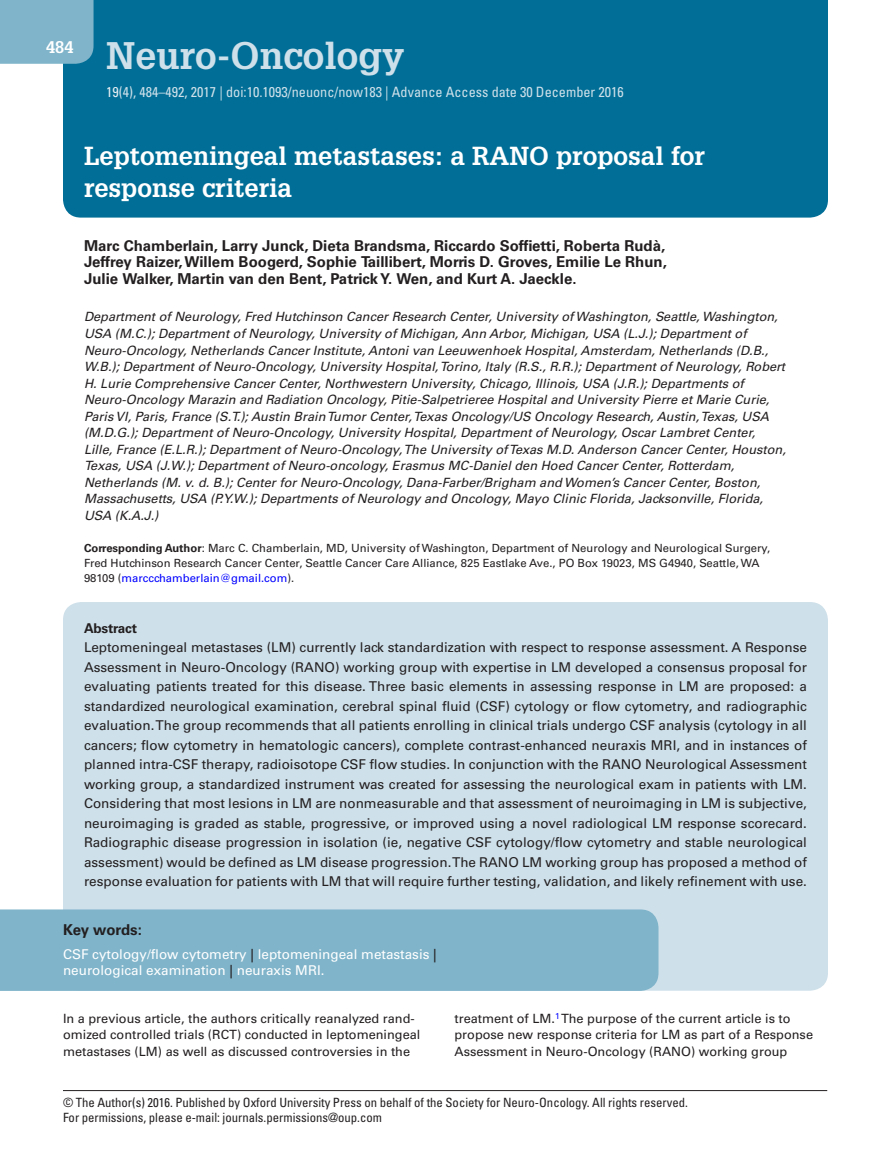
<style>
.page{position:relative;width:891px;height:1175px;background:#fff}
.page>*{position:absolute;margin:0;border:0;box-sizing:border-box;transform-origin:0 0}
.t1{font:700 37.5px "Glypha LT Std";color:#cee0ea}
.t2{font:700 25.5px/31.5px "Glypha LT Std";color:#fff}
.t3{font:700 16.5px "Glypha LT Std";color:#fff}
.t4{font:700 15px/16.5px "Univers LT Std";color:#231f20;text-align:justify}
.t5{font:condensed 14.25px "Univers LT Std";color:#cee0ea}
.t6{font:13.5px/19.5px "Univers LT Std";color:#231f20;text-align:justify}
.t7{font:13.5px/16.5px "Univers LT Std";color:#fff}
.t8{font:700 13.5px "Univers LT Std";letter-spacing:-.015em;color:#231f20}
.t9{font:italic 12.75px/16.5px "Univers LT Std";color:#231f20}
.t10{font:12.75px/16.5px "Univers LT Std";color:#231f20}
.t11{font:condensed 12.75px/15px "Univers LT Std";color:#231f20}
.t12{font:11.25px/15px "Univers LT Std";color:#231f20}
.s1{color:#e8eff4}
.s2{font-weight:700}
.s3{color:#00f}
.s4{color:#231f20}
</style>
<div class="page">
<div style="left:63px;top:0;width:765px;height:218px;background:#006e96"></div>
<hr style="left:63px;top:1090px;width:764px;height:1px;background:#231f20">
<div style="left:0;top:0;width:94px;height:64px;background:#7fb4ca"></div>
<div style="left:63px;top:602px;width:765px;height:388px;background:#cee0ea;border-radius:18px"></div>
<div style="left:0;top:909px;width:658px;height:81px;background:#7fb4ca"></div>
<p class="t3" style="left:46px;top:37px;width:29px">484</p>
<h1 class="t1" style="left:106px;top:32px;width:299px">Neuro-Oncology</h1>
<p class="t5" style="left:106px;top:83px;width:519px"><span class="s1">19</span>(4), 484–492, 2017 | doi:10.1093/neuonc/now183 | Advance Access date 30 December 2016</p>
<h2 class="t2" style="left:84px;top:140px;width:623px">Leptomeningeal metastases: a RANO proposal for response criteria</h2>
<p class="t4" style="left:84px;top:237px;width:584px">Marc Chamberlain, Larry Junck, Dieta Brandsma, Riccardo Soffietti, Roberta Rudà, Jeffrey Raizer, Willem Boogerd, Sophie Taillibert, Morris D. Groves, Emilie Le Rhun, Julie Walker, Martin van den Bent, Patrick Y. Wen, and Kurt A. Jaeckle.</p>
<p class="t9" style="left:84px;top:309px;width:703px">Department of Neurology, Fred Hutchinson Cancer Research Center, University of Washington, Seattle, Washington, USA (M.C.); Department of Neurology, University of Michigan, Ann Arbor, Michigan, USA (L.J.); Department of Neuro-Oncology, Netherlands Cancer Institute, Antoni van Leeuwenhoek Hospital, Amsterdam, Netherlands (D.B., W.B.); Department of Neuro-Oncology, University Hospital, Torino, Italy (R.S., R.R.); Department of Neurology, Robert H. Lurie Comprehensive Cancer Center, Northwestern University, Chicago, Illinois, USA (J.R.); Departments of Neuro-Oncology Marazin and Radiation Oncology, Pitie-Salpetrieree Hospital and University Pierre et Marie Curie, Paris VI, Paris, France (S.T.); Austin Brain Tumor Center, Texas Oncology/US Oncology Research, Austin, Texas, USA (M.D.G.); Department of Neuro-Oncology, University Hospital, Department of Neurology, Oscar Lambret Center, Lille, France (E.L.R.); Department of Neuro-Oncology, The University of Texas M.D. Anderson Cancer Center, Houston, Texas, USA (J.W.); Department of Neuro-oncology, Erasmus MC-Daniel den Hoed Cancer Center, Rotterdam, Netherlands (M. v. d. B.); Center for Neuro-Oncology, Dana-Farber/Brigham and Women’s Cancer Center, Boston, Massachusetts, USA (P.Y.W.); Departments of Neurology and Oncology, Mayo Clinic Florida, Jacksonville, Florida, USA (K.A.J.)</p>
<p class="t12" style="left:84px;top:540px;width:688px"><span class="s2">Corresponding Author</span>: Marc C. Chamberlain, MD, University of Washington, Department of Neurology and Neurological Surgery,<br>Fred Hutchinson Research Cancer Center, Seattle Cancer Care Alliance, 825 Eastlake Ave., PO Box 19023, MS G4940, Seattle, WA<br>98109 (<span class="s3">marccchamberlain@gmail.com</span>).</p>
<p class="t8" style="left:84px;top:620px;width:55px">Abstract</p>
<p class="t6" style="left:84px;top:638px;width:725px">Leptomeningeal metastases (LM) currently lack standardization with respect to response assessment. A Response Assessment in Neuro-Oncology (RANO) working group with expertise in LM developed a consensus proposal for evaluating patients treated for this disease. Three basic elements in assessing response in LM are proposed: a standardized neurological examination, cerebral spinal fluid (CSF) cytology or flow cytometry, and radiographic evaluation. The group recommends that all patients enrolling in clinical trials undergo CSF analysis (cytology in all cancers; flow cytometry in hematologic cancers), complete contrast-enhanced neuraxis MRI, and in instances of planned intra-CSF therapy, radioisotope CSF flow studies. In conjunction with the RANO Neurological Assessment working group, a standardized instrument was created for assessing the neurological exam in patients with LM.<br>Considering that most lesions in LM are nonmeasurable and that assessment of neuroimaging in LM is subjective, neuroimaging is graded as stable, progressive, or improved using a novel radiological LM response scorecard.<br>Radiographic disease progression in isolation (ie, negative CSF cytology/flow cytometry and stable neurological assessment) would be defined as LM disease progression. The RANO LM working group has proposed a method of response evaluation for patients with LM that will require further testing, validation, and likely refinement with use.</p>
<p class="t4" style="left:63px;top:921px;width:80px">Key words:</p>
<p class="t7" style="left:63px;top:945px;width:375px">CSF cytology/flow cytometry <span class="s4">|</span> leptomeningeal metastasis <span class="s4">| </span>neurological examination <span class="s4">|</span> neuraxis MRI.</p>
<p class="t10" style="left:63px;top:1010px;width:359px">In a previous article, the authors critically reanalyzed rand&shy;omized controlled trials (RCT) conducted in leptomeningeal metastases (LM) as well as discussed controversies in the</p>
<p class="t10" style="left:454px;top:1010px;width:360px">treatment of LM.<sup>1</sup> The purpose of the current article is to propose new response criteria for LM as part of a Response<br>Assessment in Neuro-Oncology (RANO) working group</p>
<p class="t11" style="left:63px;top:1095px;width:626px">© The Author(s) 2016. Published by Oxford University Press on behalf of the Society for Neuro-Oncology. All rights reserved.<br>For permissions, please e-mail: journals.permissions@oup.com</p>
</div>
